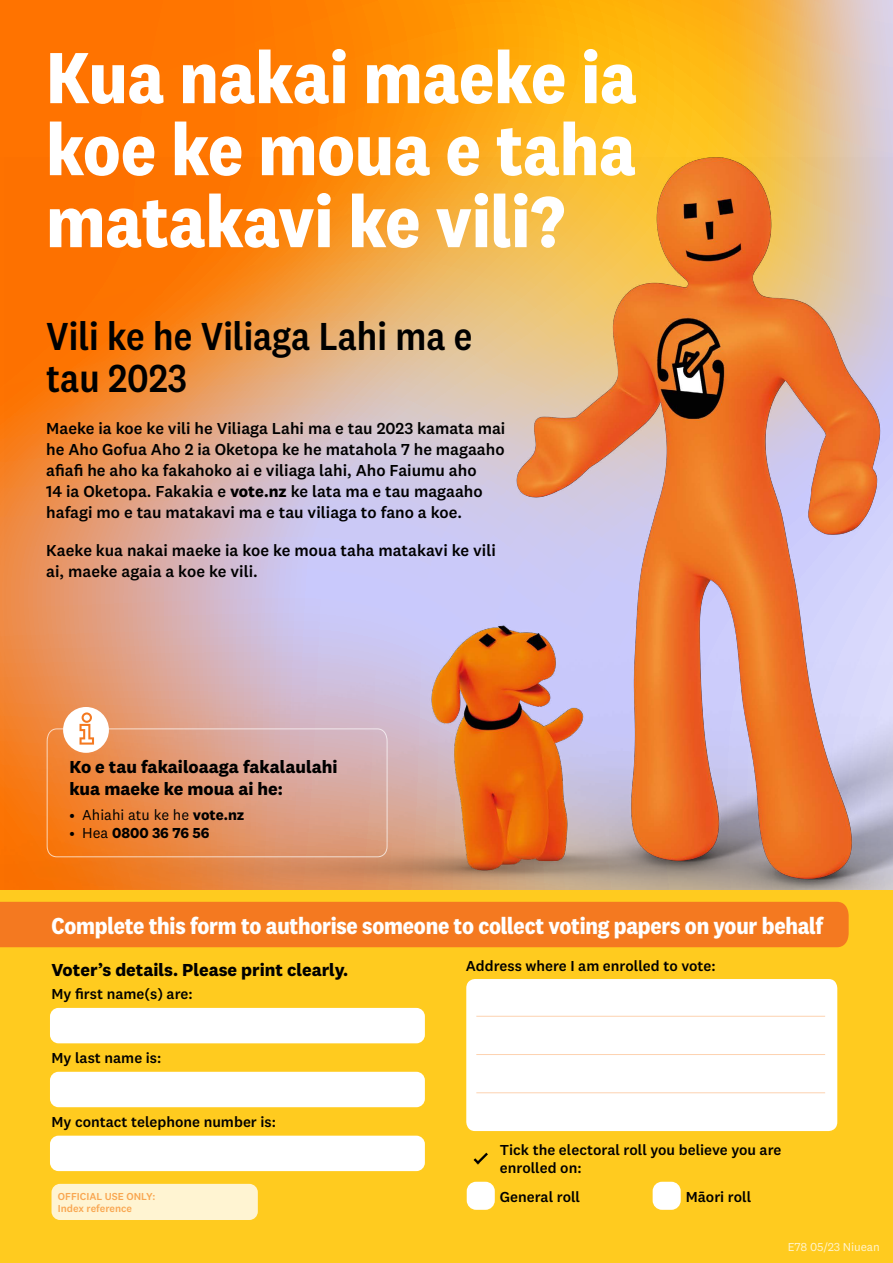
<style>
.page{position:relative;width:893px;height:1263px;background:#fff}
.page>*{position:absolute;margin:0;border:0;box-sizing:border-box;transform-origin:0 0}
.t1{font:700 75px/72px "National 2 Narrow";color:#fff;text-align:justify}
.t2{font:500 40.5px/42px "National 2 Narrow";color:#000}
.t3{font:700 24px "National 2 Narrow";letter-spacing:-.01em;color:#fff}
.t4{font:700 18px/22.5px "National 2";color:#000}
.t5{font:500 16.5px/21px "National 2";color:#000}
.t6{font:500 15px/18px "National 2";color:#000}
.t7{font:15px "National 2";color:#000}
.t8{font:700 15px "National 2";color:#000}
.t9{font:12px "National 2";letter-spacing:-.01em;color:#fff}
.t10{font:500 10.5px/11.2px "National 2";color:#f89d5d}
.s1{font-weight:700}
.s2{font-weight:400}
</style>
<div class="page">
<svg style="left:0;top:0;width:893px;height:157px;background:#fb9a1d"></svg>
<img style="left:5px;top:157px;width:888px;height:732px">
<div style="left:0;top:890px;width:893px;height:373px;background:#ffcb1f"></div>
<div style="left:0;top:902px;width:849px;height:45px;background:#f47920"></div>
<div style="left:63px;top:707px;width:46px;height:46px;background:#fff;border-radius:50%"></div>
<svg style="left:46px;top:712px;width:342px;height:145px;background:#e39c77"></svg>
<div style="left:50px;top:1008px;width:375px;height:35px;background:#fff;border-radius:9px"></div>
<div style="left:50px;top:1072px;width:375px;height:35px;background:#fff;border-radius:9px"></div>
<div style="left:50px;top:1136px;width:375px;height:35px;background:#fff;border-radius:9px"></div>
<div style="left:52px;top:1184px;width:206px;height:36px;background:#fff4d2;border-radius:9px"></div>
<div style="left:466px;top:979px;width:371px;height:152px;background:#fff;border-radius:9px"></div>
<hr style="left:476px;top:1016px;width:349px;height:1px;background:#fdd2b0">
<hr style="left:476px;top:1054px;width:349px;height:1px;background:#fdd2b0">
<hr style="left:476px;top:1092px;width:349px;height:1px;background:#fdd2b0">
<svg style="left:474px;top:1153px;width:14px;height:11px"></svg>
<div style="left:467px;top:1182px;width:28px;height:28px;background:#fff;border-radius:9px"></div>
<div style="left:653px;top:1182px;width:28px;height:28px;background:#fff;border-radius:9px"></div>
<h1 class="t1" style="left:46px;top:41px;width:592px">Kua nakai maeke ia koe ke moua e taha matakavi ke vili?</h1>
<h2 class="t2" style="left:46px;top:315px;width:428px">Vili ke he Viliaga Lahi ma e tau 2023</h2>
<p class="t5" style="left:46px;top:418px;width:461px">Maeke ia koe ke vili he Viliaga Lahi ma e tau 2023 kamata mai he Aho Gofua Aho 2 ia Oketopa ke he matahola 7 he magaaho afiafi he aho ka fakahoko ai e viliaga lahi, Aho Faiumu aho<br>14 ia Oketopa. Fakakia e <span class="s1">vote.nz</span> ke lata ma e tau magaaho hafagi mo e tau matakavi ma e tau viliaga to fano a koe.</p>
<p class="t5" style="left:46px;top:540px;width:451px">Kaeke kua nakai maeke ia koe ke moua taha matakavi ke vili ai, maeke agaia a koe ke vili.</p>
<p class="t4" style="left:69px;top:755px;width:270px">Ko e tau fakailoaaga fakalaulahi kua maeke ke moua ai he:</p>
<p class="t7" style="left:69px;top:805px;width:177px">• Ahiahi atu ke he <span class="s1">vote.nz</span></p>
<p class="t8" style="left:69px;top:823px;width:141px"><span class="s2">• Hea</span> 0800 36 76 56</p>
<h3 class="t3" style="left:52px;top:912px;width:773px">Complete this form to authorise someone to collect voting papers on your behalf</h3>
<p class="t4" style="left:52px;top:958px;width:298px">Voter’s details. Please print clearly.</p>
<p class="t6" style="left:52px;top:985px;width:143px">My first name(s) are:</p>
<p class="t6" style="left:466px;top:956px;width:251px">Address where I am enrolled to vote:</p>
<p class="t6" style="left:52px;top:1049px;width:111px">My last name is:</p>
<p class="t6" style="left:52px;top:1113px;width:226px">My contact telephone number is:</p>
<p class="t10" style="left:58px;top:1191px;width:99px">OFFICIAL USE ONLY:<br>Index reference</p>
<p class="t6" style="left:500px;top:1141px;width:283px">Tick the electoral roll you believe you are enrolled on:</p>
<p class="t6" style="left:500px;top:1187px;width:82px">General roll</p>
<p class="t6" style="left:686px;top:1187px;width:67px">Māori roll</p>
<p class="t9" style="left:788px;top:1239px;width:94px">E78 05/23 Niuean</p>
</div>
